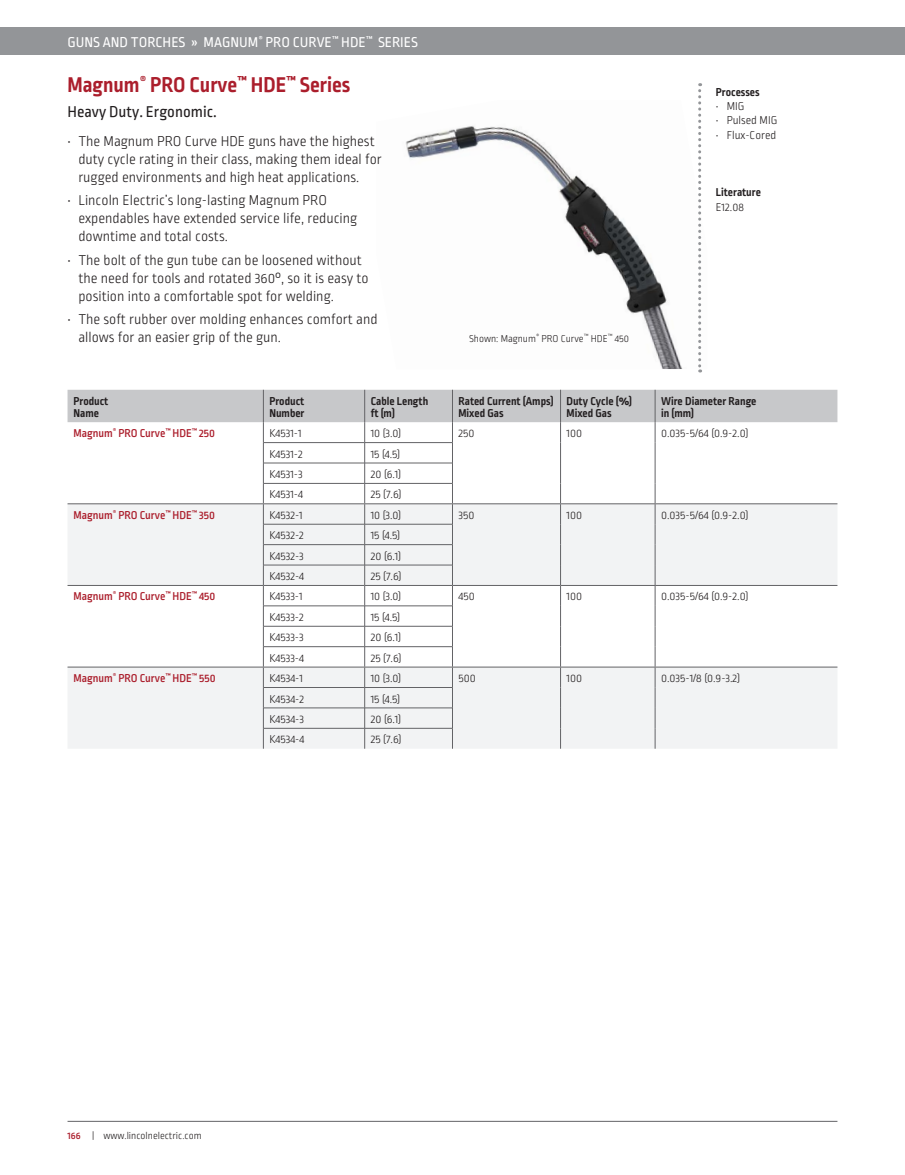
<style>
.page{position:relative;width:905px;height:1175px;background:#fff}
.page>*{position:absolute;margin:0;border:0;box-sizing:border-box;transform-origin:0 0}
.Legacy_Machines_-_He{font:700 22.5px "Ropa Sans Pro";color:#ab1e2c}
.Legacy_Machines_-_Su{font:16.5px "Ropa Sans Pro";color:#231f20}
.Lagacy_Machines_-_Bu{font:300 15px/18px "Ropa Sans Pro";color:#231f20}
.t1{font:15px "Ropa Sans Pro";color:#fff}
.Chart_Body_Text_2{font:300 12px "Ropa Sans Pro";color:#231f20}
.Legacy_Machines_-_Si{font:700 12px "Ropa Sans Pro";color:#231f20}
.Chart_Body_Text_2-2{font:500 12px "Ropa Sans Pro";color:#ab1e2c}
.Legacy_Machines_-_Si-2{font:300 12px "Ropa Sans Pro";color:#231f20}
.Captions_1{font:300 10.5px "Ropa Sans Pro";color:#231f20}
.s1{font-weight:500;color:#ab1e2c}
</style>
<div class="page">
<img style="left:405px;top:121px;width:297px;height:248px">
<div style="left:0;top:27px;width:904px;height:27px;background:#939598"></div>
<hr style="left:68px;top:1120px;width:769px;height:1px;background:#636366">
<svg style="left:68px;top:390px;width:769px;height:358px"></svg>
<hr style="left:263px;top:605px;width:102px;height:1px;background:#636366">
<hr style="left:364px;top:605px;width:88px;height:1px;background:#636366">
<hr style="left:263px;top:626px;width:102px;height:1px;background:#636366">
<hr style="left:364px;top:626px;width:88px;height:1px;background:#636366">
<hr style="left:263px;top:646px;width:102px;height:1px;background:#636366">
<hr style="left:364px;top:646px;width:88px;height:1px;background:#636366">
<hr style="left:263px;top:687px;width:102px;height:1px;background:#636366">
<hr style="left:364px;top:687px;width:88px;height:1px;background:#636366">
<hr style="left:263px;top:707px;width:102px;height:1px;background:#636366">
<hr style="left:364px;top:707px;width:88px;height:1px;background:#636366">
<hr style="left:263px;top:728px;width:102px;height:1px;background:#636366">
<hr style="left:364px;top:728px;width:88px;height:1px;background:#636366">
<hr style="left:263px;top:390px;width:1px;height:32px;background:#636366">
<hr style="left:364px;top:390px;width:1px;height:32px;background:#636366">
<hr style="left:452px;top:390px;width:1px;height:32px;background:#636366">
<hr style="left:560px;top:390px;width:1px;height:32px;background:#636366">
<hr style="left:654px;top:390px;width:1px;height:32px;background:#636366">
<hr style="left:68px;top:503px;width:195px;height:1px;background:#636366">
<hr style="left:263px;top:503px;width:101px;height:1px;background:#636366">
<hr style="left:364px;top:503px;width:88px;height:1px;background:#636366">
<hr style="left:452px;top:503px;width:108px;height:1px;background:#636366">
<hr style="left:560px;top:503px;width:95px;height:1px;background:#636366">
<hr style="left:655px;top:503px;width:182px;height:1px;background:#636366">
<hr style="left:263px;top:524px;width:102px;height:1px;background:#636366">
<hr style="left:364px;top:524px;width:88px;height:1px;background:#636366">
<hr style="left:263px;top:544px;width:102px;height:1px;background:#636366">
<hr style="left:364px;top:544px;width:88px;height:1px;background:#636366">
<hr style="left:263px;top:565px;width:102px;height:1px;background:#636366">
<hr style="left:364px;top:565px;width:88px;height:1px;background:#636366">
<hr style="left:68px;top:585px;width:195px;height:1px;background:#636366">
<hr style="left:263px;top:585px;width:101px;height:1px;background:#636366">
<hr style="left:364px;top:585px;width:88px;height:1px;background:#636366">
<hr style="left:452px;top:585px;width:108px;height:1px;background:#636366">
<hr style="left:560px;top:585px;width:95px;height:1px;background:#636366">
<hr style="left:655px;top:585px;width:182px;height:1px;background:#636366">
<hr style="left:263px;top:442px;width:102px;height:1px;background:#636366">
<hr style="left:364px;top:442px;width:88px;height:1px;background:#636366">
<hr style="left:263px;top:463px;width:102px;height:1px;background:#636366">
<hr style="left:364px;top:463px;width:88px;height:1px;background:#636366">
<hr style="left:263px;top:483px;width:102px;height:1px;background:#636366">
<hr style="left:364px;top:483px;width:88px;height:1px;background:#636366">
<hr style="left:68px;top:666px;width:195px;height:1px;background:#636366">
<hr style="left:263px;top:666px;width:101px;height:1px;background:#636366">
<hr style="left:364px;top:666px;width:88px;height:1px;background:#636366">
<hr style="left:452px;top:666px;width:108px;height:1px;background:#636366">
<hr style="left:560px;top:666px;width:95px;height:1px;background:#636366">
<hr style="left:655px;top:666px;width:182px;height:1px;background:#636366">
<svg style="left:698px;top:83px;width:3px;height:289px"></svg>
<p class="t1" style="left:68px;top:34px;width:352px">GUNS AND TORCHES » MAGNUM<sup>®</sup> PRO CURVE<sup>™</sup> HDE<sup>™</sup> SERIES</p>
<p class="Legacy_Machines_-_He" style="left:68px;top:72px;width:284px">Magnum<sup>®</sup> PRO Curve<sup>™</sup> HDE<sup>™</sup> Series</p>
<p class="Legacy_Machines_-_Su" style="left:68px;top:103px;width:149px">Heavy Duty. Ergonomic.</p>
<p class="Lagacy_Machines_-_Bu" style="left:78px;top:133px;width:305px;text-indent:-11px">• The Magnum PRO Curve HDE guns have the highest duty cycle rating in their class, making them ideal for rugged environments and high heat applications.</p>
<p class="Lagacy_Machines_-_Bu" style="left:78px;top:192px;width:280px;text-indent:-11px">• Lincoln Electric’s long-lasting Magnum PRO expendables have extended service life, reducing downtime and total costs.</p>
<p class="Lagacy_Machines_-_Bu" style="left:78px;top:252px;width:292px;text-indent:-11px">• The bolt of the gun tube can be loosened without the need for tools and rotated 360°, so it is easy to position into a comfortable spot for welding.</p>
<p class="Lagacy_Machines_-_Bu" style="left:78px;top:311px;width:301px;text-indent:-11px">• The soft rubber over molding enhances comfort and allows for an easier grip of the gun.</p>
<p class="Legacy_Machines_-_Si" style="left:74px;top:394px;width:36px">Product</p>
<p class="Legacy_Machines_-_Si" style="left:74px;top:406px;width:27px">Name</p>
<p class="Legacy_Machines_-_Si" style="left:269px;top:394px;width:36px">Product</p>
<p class="Legacy_Machines_-_Si" style="left:269px;top:406px;width:37px">Number</p>
<p class="Legacy_Machines_-_Si" style="left:370px;top:394px;width:59px">Cable Length</p>
<p class="Legacy_Machines_-_Si" style="left:370px;top:406px;width:26px">ft (m)</p>
<p class="Legacy_Machines_-_Si" style="left:716px;top:85px;width:45px">Processes</p>
<p class="Legacy_Machines_-_Si-2" style="left:716px;top:100px;width:30px">• MIG</p>
<p class="Legacy_Machines_-_Si-2" style="left:716px;top:114px;width:63px">• Pulsed MIG</p>
<p class="Legacy_Machines_-_Si-2" style="left:716px;top:129px;width:62px">• Flux-Cored</p>
<p class="Legacy_Machines_-_Si" style="left:716px;top:186px;width:46px">Literature</p>
<p class="Legacy_Machines_-_Si-2" style="left:716px;top:201px;width:29px">E12.08</p>
<p class="Captions_1" style="left:469px;top:333px;width:161px">Shown: Magnum<sup>®</sup> PRO Curve<sup>™</sup> HDE<sup>™</sup> 450</p>
<p class="Legacy_Machines_-_Si" style="left:458px;top:394px;width:97px">Rated Current (Amps)</p>
<p class="Legacy_Machines_-_Si" style="left:458px;top:406px;width:47px">Mixed Gas</p>
<p class="Legacy_Machines_-_Si" style="left:566px;top:394px;width:67px">Duty Cycle (%)</p>
<p class="Legacy_Machines_-_Si" style="left:566px;top:406px;width:47px">Mixed Gas</p>
<p class="Legacy_Machines_-_Si" style="left:661px;top:394px;width:97px">Wire Diameter Range</p>
<p class="Legacy_Machines_-_Si" style="left:661px;top:406px;width:35px">in (mm)</p>
<p class="Chart_Body_Text_2-2" style="left:73px;top:426px;width:143px">Magnum<sup>®</sup> PRO Curve<sup>™</sup> HDE<sup>™</sup> 250</p>
<p class="Chart_Body_Text_2" style="left:269px;top:427px;width:34px">K4531-1</p>
<p class="Chart_Body_Text_2" style="left:371px;top:427px;width:32px">10 (3.0)</p>
<p class="Chart_Body_Text_2" style="left:458px;top:427px;width:18px">250</p>
<p class="Chart_Body_Text_2" style="left:566px;top:427px;width:17px">100</p>
<p class="Chart_Body_Text_2" style="left:661px;top:427px;width:89px">0.035-5/64 (0.9-2.0)</p>
<p class="Chart_Body_Text_2" style="left:269px;top:447px;width:35px">K4531-2</p>
<p class="Chart_Body_Text_2" style="left:371px;top:447px;width:31px">15 (4.5)</p>
<p class="Chart_Body_Text_2" style="left:269px;top:468px;width:35px">K4531-3</p>
<p class="Chart_Body_Text_2" style="left:371px;top:468px;width:32px">20 (6.1)</p>
<p class="Chart_Body_Text_2" style="left:269px;top:488px;width:35px">K4531-4</p>
<p class="Chart_Body_Text_2" style="left:371px;top:488px;width:32px">25 (7.6)</p>
<p class="Chart_Body_Text_2-2" style="left:74px;top:508px;width:143px">Magnum<sup>®</sup> PRO Curve<sup>™</sup> HDE<sup>™</sup> 350</p>
<p class="Chart_Body_Text_2" style="left:269px;top:508px;width:35px">K4532-1</p>
<p class="Chart_Body_Text_2" style="left:371px;top:508px;width:32px">10 (3.0)</p>
<p class="Chart_Body_Text_2" style="left:458px;top:508px;width:17px">350</p>
<p class="Chart_Body_Text_2" style="left:566px;top:508px;width:17px">100</p>
<p class="Chart_Body_Text_2" style="left:661px;top:508px;width:89px">0.035-5/64 (0.9-2.0)</p>
<p class="Chart_Body_Text_2" style="left:269px;top:529px;width:36px">K4532-2</p>
<p class="Chart_Body_Text_2" style="left:371px;top:529px;width:31px">15 (4.5)</p>
<p class="Chart_Body_Text_2" style="left:269px;top:549px;width:36px">K4532-3</p>
<p class="Chart_Body_Text_2" style="left:371px;top:549px;width:32px">20 (6.1)</p>
<p class="Chart_Body_Text_2" style="left:269px;top:570px;width:36px">K4532-4</p>
<p class="Chart_Body_Text_2" style="left:371px;top:570px;width:32px">25 (7.6)</p>
<p class="Chart_Body_Text_2-2" style="left:74px;top:590px;width:143px">Magnum<sup>®</sup> PRO Curve<sup>™</sup> HDE<sup>™</sup> 450</p>
<p class="Chart_Body_Text_2" style="left:269px;top:590px;width:35px">K4533-1</p>
<p class="Chart_Body_Text_2" style="left:371px;top:590px;width:32px">10 (3.0)</p>
<p class="Chart_Body_Text_2" style="left:458px;top:590px;width:18px">450</p>
<p class="Chart_Body_Text_2" style="left:566px;top:590px;width:17px">100</p>
<p class="Chart_Body_Text_2" style="left:661px;top:590px;width:89px">0.035-5/64 (0.9-2.0)</p>
<p class="Chart_Body_Text_2" style="left:269px;top:610px;width:36px">K4533-2</p>
<p class="Chart_Body_Text_2" style="left:371px;top:610px;width:31px">15 (4.5)</p>
<p class="Chart_Body_Text_2" style="left:269px;top:631px;width:36px">K4533-3</p>
<p class="Chart_Body_Text_2" style="left:371px;top:631px;width:32px">20 (6.1)</p>
<p class="Chart_Body_Text_2" style="left:269px;top:651px;width:36px">K4533-4</p>
<p class="Chart_Body_Text_2" style="left:371px;top:651px;width:32px">25 (7.6)</p>
<p class="Chart_Body_Text_2-2" style="left:74px;top:671px;width:143px">Magnum<sup>®</sup> PRO Curve<sup>™</sup> HDE<sup>™</sup> 550</p>
<p class="Chart_Body_Text_2" style="left:269px;top:672px;width:35px">K4534-1</p>
<p class="Chart_Body_Text_2" style="left:371px;top:672px;width:32px">10 (3.0)</p>
<p class="Chart_Body_Text_2" style="left:458px;top:672px;width:19px">500</p>
<p class="Chart_Body_Text_2" style="left:566px;top:672px;width:17px">100</p>
<p class="Chart_Body_Text_2" style="left:661px;top:672px;width:80px">0.035-1/8 (0.9-3.2)</p>
<p class="Chart_Body_Text_2" style="left:269px;top:692px;width:36px">K4534-2</p>
<p class="Chart_Body_Text_2" style="left:371px;top:692px;width:31px">15 (4.5)</p>
<p class="Chart_Body_Text_2" style="left:269px;top:712px;width:36px">K4534-3</p>
<p class="Chart_Body_Text_2" style="left:371px;top:712px;width:32px">20 (6.1)</p>
<p class="Chart_Body_Text_2" style="left:269px;top:733px;width:37px">K4534-4</p>
<p class="Chart_Body_Text_2" style="left:371px;top:733px;width:32px">25 (7.6)</p>
<p class="Captions_1" style="left:68px;top:1130px;width:136px"><span class="s1">166</span> | www.lincolnelectric.com</p>
</div>
